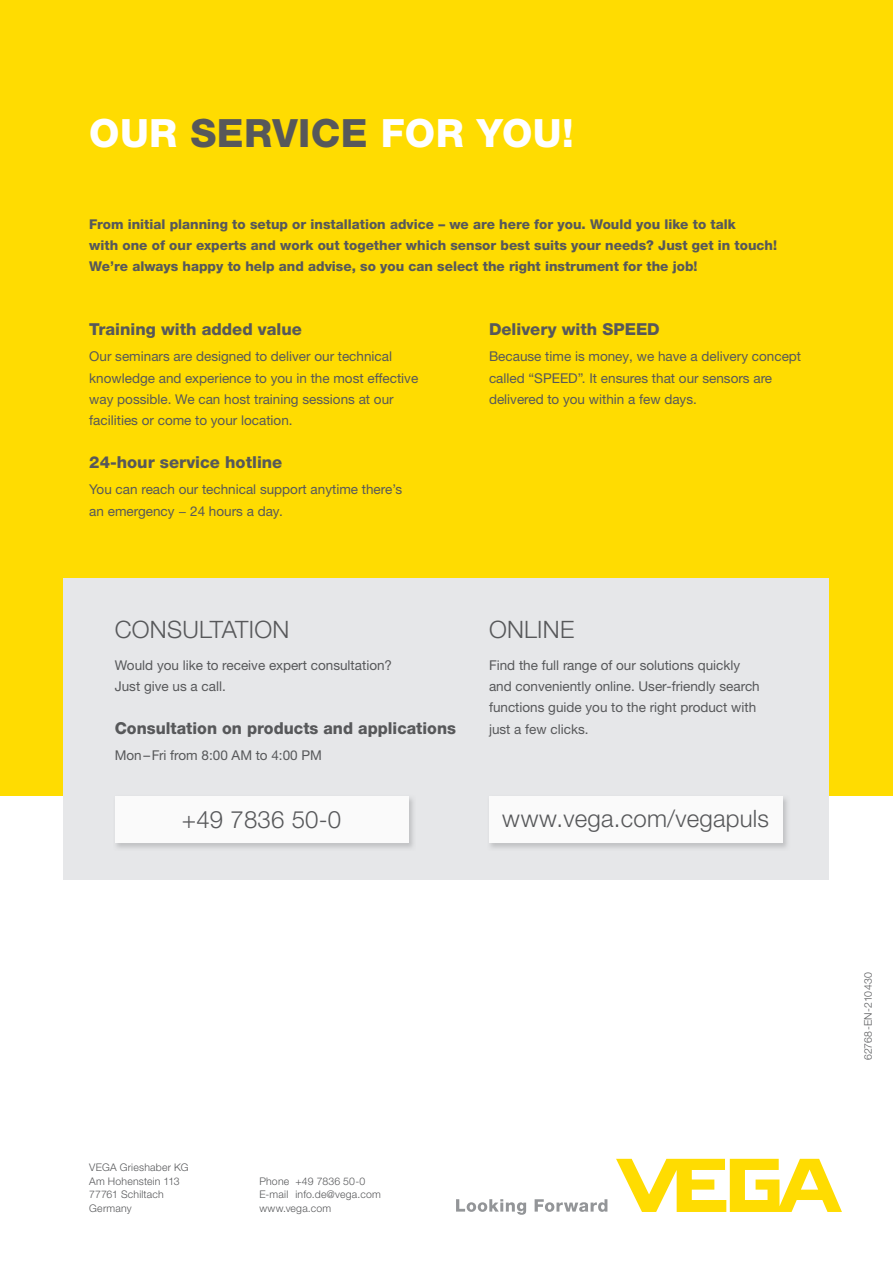
<style>
.page{position:relative;width:893px;height:1263px;background:#fff}
.page>*{position:absolute;margin:0;border:0;box-sizing:border-box;transform-origin:0 0}
.t1{font:800 39px "Helvetica Neue LTW1 G";letter-spacing:.01em;color:#fff}
.t2{font:300 24px "Helvetica Neue LTW1 G";letter-spacing:.01em;color:#57585a}
.t3{font:800 16.5px "Helvetica Neue LTW1 G";color:#57585a}
.t4{font:13.5px/21.3px "Helvetica Neue LTW1 G";color:#57585a}
.t5{font:800 13.5px/21.3px "Helvetica Neue LTW1 G";color:#57585a}
.t6{font:300 10.5px/13.5px "Helvetica Neue LTW1 G";letter-spacing:.02em;color:#57585a}
.s1{color:#57585a}
</style>
<div class="page">
<svg style="left:616px;top:1159px;width:226px;height:53px"></svg>
<div style="left:0;top:0;width:893px;height:795px;background:#ffdc01"></div>
<div style="left:64px;top:578px;width:765px;height:302px;background:#e6e7e9"></div>
<img style="left:490px;top:796px;width:297px;height:52px">
<div style="left:489px;top:796px;width:293px;height:47px;background:#fafafa"></div>
<img style="left:116px;top:796px;width:297px;height:52px">
<div style="left:115px;top:796px;width:293px;height:47px;background:#fafafa"></div>
<svg style="left:456px;top:1199px;width:70px;height:16px"></svg>
<svg style="left:535px;top:1199px;width:72px;height:13px"></svg>
<h1 class="t1" style="left:89px;top:110px;width:486px">OUR <span class="s1">SERVICE</span> FOR YOU!</h1>
<p class="t5" style="left:89px;top:213px;width:689px">From initial planning to setup or installation advice – we are here for you. Would you like to talk<br>with one of our experts and work out together which sensor best suits your needs? Just get in touch!<br>We’re always happy to help and advise, so you can select the right instrument for the job!</p>
<p class="t3" style="left:89px;top:319px;width:214px">Training with added value</p>
<p class="t4" style="left:89px;top:346px;width:330px">Our seminars are designed to deliver our technical knowledge and experience to you in the most effective way possible. We can host training sessions at our facilities or come to your location.</p>
<p class="t3" style="left:89px;top:452px;width:195px">24-hour service hotline</p>
<p class="t4" style="left:89px;top:479px;width:314px">You can reach our technical support anytime there’s an emergency − 24 hours a day.</p>
<p class="t3" style="left:489px;top:319px;width:172px">Delivery with SPEED</p>
<p class="t4" style="left:489px;top:346px;width:314px">Because time is money, we have a delivery concept called “SPEED”. It ensures that our sensors are delivered to you within a few days.</p>
<h2 class="t2" style="left:115px;top:615px;width:176px">CONSULTATION</h2>
<p class="t4" style="left:115px;top:654px;width:279px">Would you like to receive expert consultation?<br>Just give us a call.</p>
<p class="t3" style="left:115px;top:718px;width:343px">Consultation on products and applications</p>
<p class="t4" style="left:115px;top:744px;width:209px">Mon – Fri from 8:00 AM to 4:00 PM</p>
<h2 class="t2" style="left:182px;top:805px;width:161px">+49 7836 50-0</h2>
<h2 class="t2" style="left:489px;top:615px;width:87px">ONLINE</h2>
<p class="t4" style="left:489px;top:654px;width:272px">Find the full range of our solutions quickly and conveniently online. User-friendly search functions guide you to the right product with just a few clicks.</p>
<h2 class="t2" style="left:502px;top:804px;width:268px">www.vega.com/vegapuls</h2>
<p class="t6" style="left:89px;top:1161px;width:101px">VEGA Grieshaber KG<br>Am Hohenstein 113<br>77761 Schiltach<br>Germany</p>
<p class="t6" style="left:259px;top:1174px;width:123px">Phone +49 7836 50-0<br>E-mail info.de@vega.com www.vega.com</p>
<p class="t6" style="left:861px;top:1060px;width:90px;rotate:-90deg">62768-EN-210430</p>
</div>
